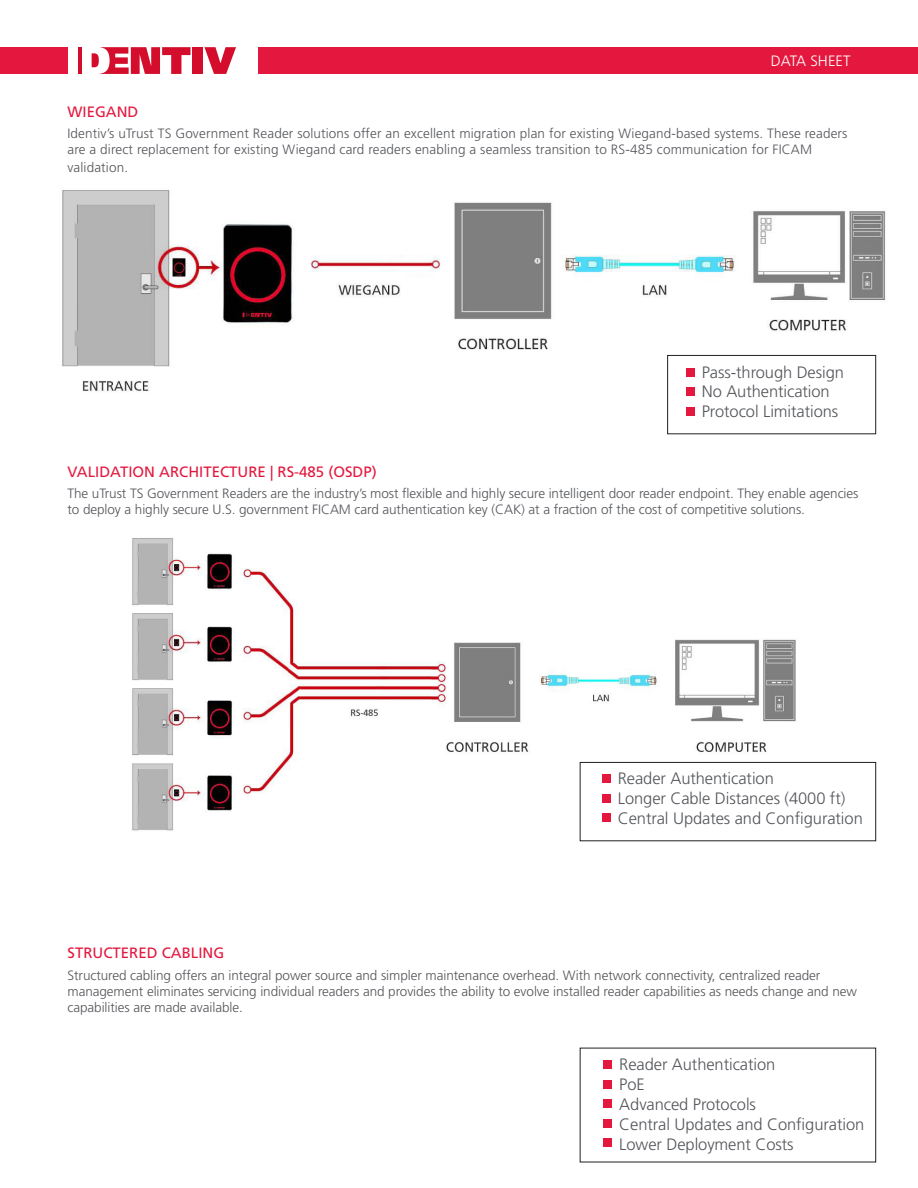
<style>
.page{position:relative;width:918px;height:1188px;background:#fff}
.page>*{position:absolute;margin:0;border:0;box-sizing:border-box;transform-origin:0 0}
.Feature_Subheads{font:300 16.5px "Frutiger LT Std";letter-spacing:-.005em;color:#54555a}
.Body_Copy_Subhead{font:15px "Frutiger LT Std";color:#e4183e}
.t1{font:300 15px "Frutiger LT Std";color:#fff}
.Body_Copy{font:300 13.5px/16.2px "Frutiger LT Std";letter-spacing:-.005em;color:#54555a}
</style>
<div class="page">
<div style="left:258px;top:47px;width:660px;height:27px;background:#e4183e"></div>
<svg style="left:204px;top:47px;width:32px;height:27px"></svg>
<div style="left:193px;top:47px;width:10px;height:27px;background:#d30d2b"></div>
<svg style="left:92px;top:47px;width:99px;height:27px"></svg>
<hr style="left:78px;top:47px;width:3px;height:27px;background:#d30d2b">
<div style="left:0;top:47px;width:68px;height:27px;background:#e4183e"></div>
<img style="left:132px;top:538px;width:735px;height:304px">
<img style="left:62px;top:190px;width:824px;height:228px">
<div style="left:667px;top:355px;width:209px;height:79px;border:1px solid #231f20"></div>
<div style="left:686px;top:368px;width:8px;height:8px;background:#e4183e"></div>
<div style="left:686px;top:388px;width:8px;height:8px;background:#e4183e"></div>
<div style="left:686px;top:407px;width:8px;height:8px;background:#e4183e"></div>
<div style="left:580px;top:762px;width:296px;height:79px;border:1px solid #231f20"></div>
<div style="left:602px;top:775px;width:8px;height:8px;background:#e4183e"></div>
<div style="left:602px;top:794px;width:8px;height:8px;background:#e4183e"></div>
<div style="left:602px;top:814px;width:8px;height:8px;background:#e4183e"></div>
<div style="left:604px;top:1061px;width:8px;height:8px;background:#e4183e"></div>
<div style="left:604px;top:1080px;width:8px;height:9px;background:#e4183e"></div>
<div style="left:604px;top:1100px;width:8px;height:8px;background:#e4183e"></div>
<div style="left:604px;top:1119px;width:8px;height:9px;background:#e4183e"></div>
<div style="left:604px;top:1139px;width:8px;height:8px;background:#e4183e"></div>
<p class="t1" style="left:771px;top:52px;width:81px">DATA SHEET</p>
<p class="Body_Copy_Subhead" style="left:68px;top:103px;width:72px">WIEGAND</p>
<p class="Body_Copy" style="left:68px;top:126px;width:781px">Identiv’s uTrust TS Government Reader solutions offer an excellent migration plan for existing Wiegand-based systems. These readers are a direct replacement for existing Wiegand card readers enabling a seamless transition to RS-485 communication for FICAM</p>
<p class="Body_Copy" style="left:68px;top:160px;width:62px">validation.</p>
<p class="Feature_Subheads" style="left:702px;top:363px;width:144px">Pass-through Design</p>
<p class="Feature_Subheads" style="left:702px;top:382px;width:129px">No Authentication</p>
<p class="Feature_Subheads" style="left:702px;top:402px;width:138px">Protocol Limitations</p>
<p class="Body_Copy_Subhead" style="left:68px;top:463px;width:311px">VALIDATION ARCHITECTURE | RS-485 (OSDP)</p>
<p class="Body_Copy" style="left:68px;top:486px;width:792px">The uTrust TS Government Readers are the industry’s most flexible and highly secure intelligent door reader endpoint. They enable agencies to deploy a highly secure U.S. government FICAM card authentication key (CAK) at a fraction of the cost of competitive solutions.</p>
<p class="Feature_Subheads" style="left:618px;top:769px;width:158px">Reader Authentication</p>
<p class="Feature_Subheads" style="left:618px;top:789px;width:229px">Longer Cable Distances (4000 ft)</p>
<p class="Feature_Subheads" style="left:618px;top:809px;width:247px">Central Updates and Configuration</p>
<p class="Body_Copy_Subhead" style="left:68px;top:944px;width:158px">STRUCTERED CABLING</p>
<p class="Body_Copy" style="left:68px;top:967px;width:791px">Structured cabling offers an integral power source and simpler maintenance overhead. With network connectivity, centralized reader management eliminates servicing individual readers and provides the ability to evolve installed reader capabilities as needs change and new capabilities are made available.</p>
<p class="Feature_Subheads" style="left:619px;top:1055px;width:158px">Reader Authentication</p>
<p class="Feature_Subheads" style="left:619px;top:1075px;width:27px">PoE</p>
<p class="Feature_Subheads" style="left:619px;top:1095px;width:138px">Advanced Protocols</p>
<p class="Feature_Subheads" style="left:619px;top:1115px;width:247px">Central Updates and Configuration</p>
<p class="Feature_Subheads" style="left:619px;top:1134px;width:176px">Lower Deployment Costs</p>
</div>
